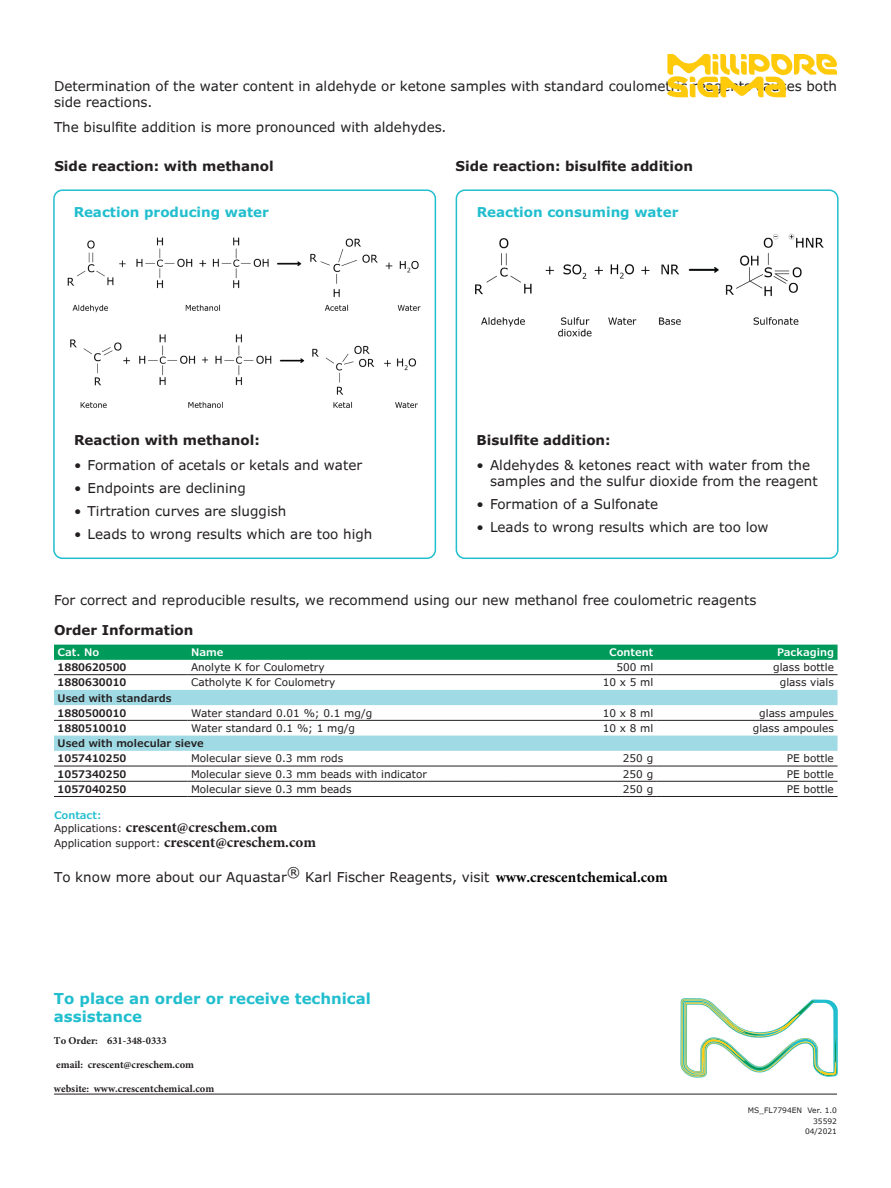
<style>
.page{position:relative;width:891px;height:1188px;background:#fff}
.page>*{position:absolute;margin:0;border:0;box-sizing:border-box;transform-origin:0 0}
.t1{font:700 15px/15px "Minion Pro";color:#231f20}
.t2{font:700 15px/18px "Verdana Pro";color:#21bece}
.t3{font:13.5px/16.2px "Verdana Pro";color:#231f20}
.t4{font:700 13.5px "Verdana Pro";color:#231f20}
.t5{font:700 13.5px "Verdana Pro";color:#21bece}
.t6{font:10.5px "Verdana Pro";color:#231f20}
.t7{font:600 10.5px/15.1px "Verdana Pro";color:#231f20}
.t8{font:700 10.5px "Minion Pro";color:#231f20}
.t9{font:600 10.5px "Verdana Pro";color:#fff}
.t10{font:600 10.5px "Verdana Pro";color:#21bece}
.t11{font:7.5px/10.5px "Verdana Pro";color:#231f20;text-align:right}
.s1{font-family:"Verdana Pro";font-weight:400;font-size:10.5px}
.s2{font-family:"Minion Pro";font-weight:700;font-size:15px;color:#000}
</style>
<div class="page">
<div style="left:54px;top:645px;width:784px;height:15px;background:#009a5a"></div>
<svg style="left:54px;top:690px;width:784px;height:61px"></svg>
<hr style="left:54px;top:766px;width:134px;height:1px;background:#231f20">
<hr style="left:188px;top:766px;width:323px;height:1px;background:#231f20">
<hr style="left:511px;top:766px;width:146px;height:1px;background:#231f20">
<hr style="left:657px;top:766px;width:181px;height:1px;background:#231f20">
<hr style="left:54px;top:781px;width:134px;height:1px;background:#231f20">
<hr style="left:188px;top:781px;width:323px;height:1px;background:#231f20">
<hr style="left:511px;top:781px;width:146px;height:1px;background:#231f20">
<hr style="left:657px;top:781px;width:181px;height:1px;background:#231f20">
<hr style="left:54px;top:796px;width:134px;height:1px;background:#231f20">
<hr style="left:188px;top:796px;width:323px;height:1px;background:#231f20">
<hr style="left:511px;top:796px;width:146px;height:1px;background:#231f20">
<hr style="left:657px;top:796px;width:181px;height:1px;background:#231f20">
<hr style="left:54px;top:720px;width:134px;height:1px;background:#231f20">
<hr style="left:188px;top:720px;width:323px;height:1px;background:#231f20">
<hr style="left:511px;top:720px;width:146px;height:1px;background:#231f20">
<hr style="left:657px;top:720px;width:181px;height:1px;background:#231f20">
<hr style="left:54px;top:674px;width:134px;height:1px;background:#231f20">
<hr style="left:188px;top:674px;width:323px;height:1px;background:#231f20">
<hr style="left:511px;top:674px;width:146px;height:1px;background:#231f20">
<hr style="left:657px;top:674px;width:181px;height:1px;background:#231f20">
<img style="left:67px;top:237px;width:354px;height:171px">
<div style="left:53px;top:189px;width:383px;height:370px;border:2px solid #21bece;border-radius:9px"></div>
<img style="left:475px;top:233px;width:349px;height:104px">
<div style="left:456px;top:189px;width:383px;height:370px;border:2px solid #21bece;border-radius:9px"></div>
<svg style="left:667px;top:54px;width:170px;height:43px"></svg>
<svg style="left:680px;top:998px;width:158px;height:80px"></svg>
<hr style="left:54px;top:1094px;width:783px;height:1px;background:#231f20">
<p class="t3" style="left:54px;top:78px;width:785px">Determination of the water content in aldehyde or ketone samples with standard coulometric reagents causes both side reactions.</p>
<p class="t3" style="left:54px;top:119px;width:394px">The bisulfite addition is more pronounced with aldehydes.</p>
<p class="t4" style="left:54px;top:157px;width:221px">Side reaction: with methanol</p>
<p class="t4" style="left:456px;top:157px;width:239px">Side reaction: bisulfite addition</p>
<p class="t5" style="left:74px;top:203px;width:197px">Reaction producing water</p>
<p class="t5" style="left:477px;top:203px;width:203px">Reaction consuming water</p>
<p class="t4" style="left:74px;top:431px;width:187px">Reaction with methanol:</p>
<p class="t3" style="left:74px;top:457px;width:290px">• Formation of acetals or ketals and water</p>
<p class="t3" style="left:74px;top:480px;width:173px">• Endpoints are declining</p>
<p class="t3" style="left:74px;top:503px;width:214px">• Tirtration curves are sluggish</p>
<p class="t3" style="left:74px;top:526px;width:300px">• Leads to wrong results which are too high</p>
<p class="t4" style="left:477px;top:431px;width:136px">Bisulfite addition:</p>
<p class="t3" style="left:490px;top:457px;width:329px;text-indent:-14px">• Aldehydes &amp; ketones react with water from the samples and the sulfur dioxide from the reagent</p>
<p class="t3" style="left:477px;top:496px;width:183px">• Formation of a Sulfonate</p>
<p class="t3" style="left:477px;top:519px;width:294px">• Leads to wrong results which are too low</p>
<p class="t3" style="left:54px;top:592px;width:704px">For correct and reproducible results, we recommend using our new methanol free coulometric reagents</p>
<p class="t4" style="left:54px;top:621px;width:141px">Order Information</p>
<p class="t9" style="left:58px;top:646px;width:43px">Cat. No</p>
<p class="t9" style="left:191px;top:646px;width:34px">Name</p>
<p class="t9" style="left:609px;top:646px;width:46px">Content</p>
<p class="t9" style="left:777px;top:646px;width:58px">Packaging</p>
<p class="t7" style="left:58px;top:660px;width:70px">1880620500</p>
<p class="t6" style="left:191px;top:661px;width:135px">Anolyte K for Coulometry</p>
<p class="t6" style="left:616px;top:661px;width:38px">500 ml</p>
<p class="t6" style="left:773px;top:661px;width:62px">glass bottle</p>
<p class="t7" style="left:58px;top:675px;width:70px">1880630010</p>
<p class="t6" style="left:191px;top:676px;width:146px">Catholyte K for Coulometry</p>
<p class="t6" style="left:603px;top:676px;width:52px">10 x 5 ml</p>
<p class="t6" style="left:780px;top:676px;width:56px">glass vials</p>
<p class="t7" style="left:58px;top:690px;width:116px">Used with standards<br>1880500010</p>
<p class="t6" style="left:191px;top:706px;width:183px">Water standard 0.01 %; 0.1 mg/g</p>
<p class="t6" style="left:603px;top:706px;width:52px">10 x 8 ml</p>
<p class="t6" style="left:759px;top:706px;width:76px">glass ampules</p>
<p class="t7" style="left:58px;top:721px;width:70px">1880510010</p>
<p class="t6" style="left:191px;top:721px;width:166px">Water standard 0.1 %; 1 mg/g</p>
<p class="t6" style="left:603px;top:721px;width:52px">10 x 8 ml</p>
<p class="t6" style="left:753px;top:721px;width:83px">glass ampoules</p>
<p class="t7" style="left:58px;top:736px;width:148px">Used with molecular sieve<br>1057410250</p>
<p class="t6" style="left:191px;top:752px;width:154px">Molecular sieve 0.3 mm rods</p>
<p class="t6" style="left:623px;top:752px;width:32px">250 g</p>
<p class="t6" style="left:787px;top:752px;width:49px">PE bottle</p>
<p class="t7" style="left:58px;top:766px;width:70px">1057340250</p>
<p class="t6" style="left:191px;top:767px;width:237px">Molecular sieve 0.3 mm beads with indicator</p>
<p class="t6" style="left:623px;top:767px;width:32px">250 g</p>
<p class="t6" style="left:787px;top:767px;width:49px">PE bottle</p>
<p class="t7" style="left:58px;top:782px;width:70px">1057040250</p>
<p class="t6" style="left:191px;top:782px;width:162px">Molecular sieve 0.3 mm beads</p>
<p class="t6" style="left:623px;top:782px;width:32px">250 g</p>
<p class="t6" style="left:787px;top:782px;width:49px">PE bottle</p>
<p class="t10" style="left:54px;top:809px;width:49px">Contact:</p>
<p class="t1" style="left:54px;top:820px;width:263px"><span class="s1">Applications:</span> crescent@creschem.com<br><span class="s1">Application support:</span> crescent@creschem.com</p>
<p class="t3" style="left:54px;top:869px;width:615px">To know more about our Aquastar® Karl Fischer Reagents, visit <span class="s2">www.crescentchemical.com</span></p>
<p class="t2" style="left:54px;top:990px;width:318px">To place an order or receive technical assistance</p>
<p class="t8" style="left:54px;top:1033px;width:114px">To Order: 631-348-0333</p>
<p class="t8" style="left:56px;top:1057px;width:139px">email: crescent@creschem.com</p>
<p class="t8" style="left:54px;top:1081px;width:162px">website: www.crescentchemical.com</p>
<p class="t11" style="left:748px;top:1105px;width:91px">MS_FL7794EN Ver. 1.0<br>35592<br>04/2021</p>
</div>
